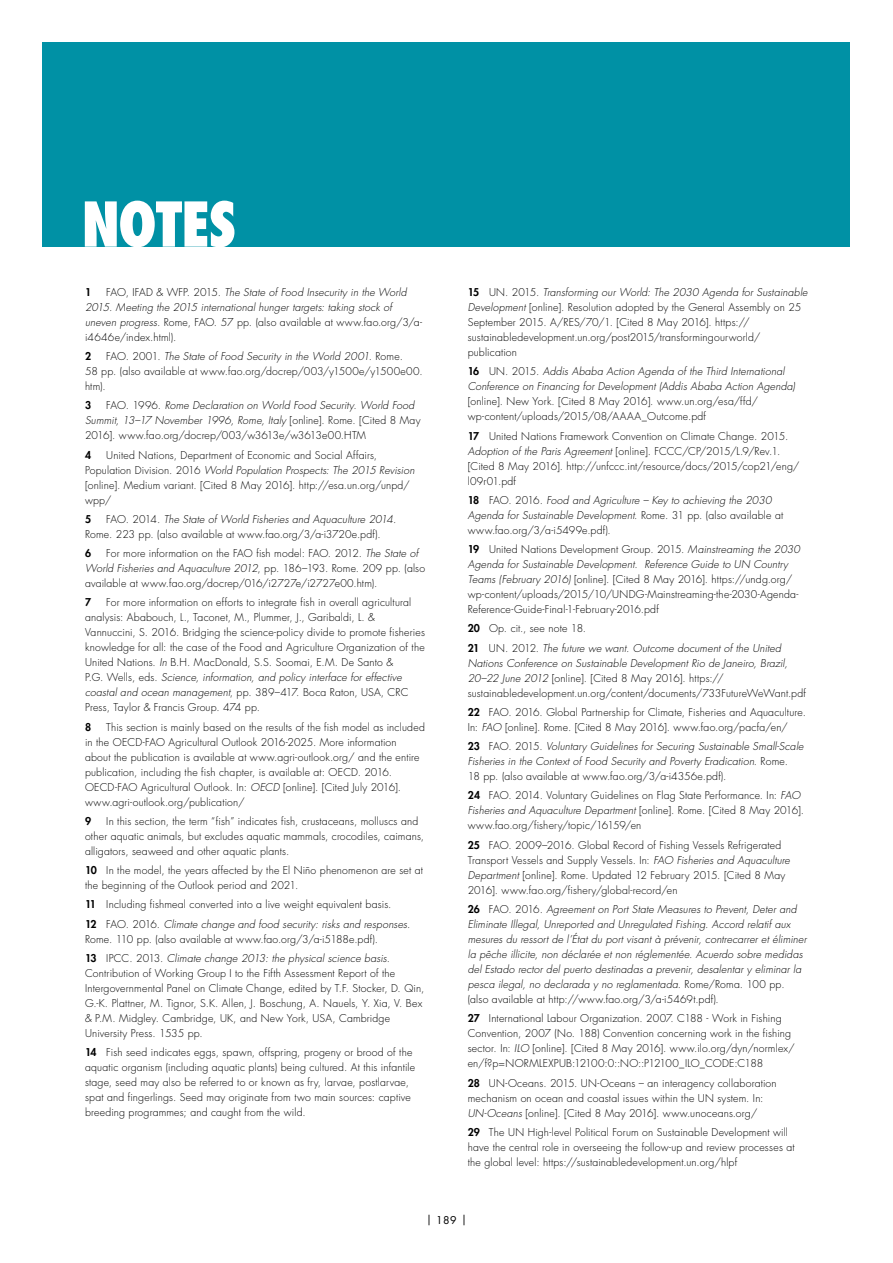
<style>
.page{position:relative;width:893px;height:1263px;background:#fff}
.page>*{position:absolute;margin:0;border:0;box-sizing:border-box;transform-origin:0 0}
.t1{font:800 condensed 60px "Futura Std";letter-spacing:-.04em;color:#fff}
.t2{font:300 10.5px/15px "Futura Std";letter-spacing:.015em;color:#000}
.t3{font:italic 300 10.5px/15px "Futura Std";letter-spacing:.015em;color:#000}
.t4{font:800 10.5px "Futura Std";color:#000}
.t5{font:10.5px "Futura Std";color:#000}
.s1{font-style:normal}
.s2{font-style:italic}
.s3{font-weight:800}
.s4{font-weight:800;font-style:normal}
</style>
<div class="page">
<div style="left:43px;top:43px;width:807px;height:204px;background:#0091a5"></div>
<h1 class="t1" style="left:81px;top:187px;width:157px">NOTES</h1>
<p class="t3" style="left:85px;top:285px;width:339px;text-indent:21px"><span class="s1">FAO, IFAD &amp; WFP. 2015.</span> The State of Food Insecurity in the World 2015. Meeting the 2015 international hunger targets: taking stock of uneven progress. <span class="s1">Rome, FAO. 57 pp. (also available at www.fao.org/3/a&shy;i4646e/index.html).</span></p>
<p class="t4" style="left:85px;top:349px;width:8px">2</p>
<p class="t4" style="left:85px;top:285px;width:8px">1</p>
<p class="t2" style="left:85px;top:349px;width:339px;text-indent:21px">FAO. 2001. <span class="s2">The State of Food Security in the World 2001</span>. Rome.<br>58 pp. (also available at www.fao.org/docrep/003/y1500e/y1500e00. htm).</p>
<p class="t4" style="left:85px;top:399px;width:8px">3</p>
<p class="t2" style="left:85px;top:398px;width:337px;text-indent:21px">FAO. 1996. <span class="s2">Rome Declaration on World Food Security. World Food<br>Summit, 13–17 November 1996, Rome, Italy</span> [online]. Rome. [Cited 8 May<br>2016]. www.fao.org/docrep/003/w3613e/w3613e00.HTM</p>
<p class="t4" style="left:85px;top:448px;width:8px">4</p>
<p class="t2" style="left:85px;top:447px;width:331px;text-indent:21px">United Nations, Department of Economic and Social Affairs, Population Division. 2016 <span class="s2">World Population Prospects: The 2015 Revision </span>[online]<span class="s2">.</span> Medium variant. [Cited 8 May 2016]. http://esa.un.org/unpd/ wpp/</p>
<p class="t4" style="left:85px;top:512px;width:8px">5</p>
<p class="t2" style="left:85px;top:512px;width:313px;text-indent:21px">FAO. 2014. <span class="s2">The State of World Fisheries and Aquaculture 2014</span>.<br>Rome. 223 pp. (also available at www.fao.org/3/a-i3720e.pdf).</p>
<p class="t4" style="left:85px;top:546px;width:8px">6</p>
<p class="t2" style="left:85px;top:546px;width:342px;text-indent:21px">For more information on the FAO fish model: FAO. 2012. <span class="s2">The State of<br>World Fisheries and Aquaculture 2012</span>, pp. 186–193. Rome. 209 pp. (also available at www.fao.org/docrep/016/i2727e/i2727e00.htm).</p>
<p class="t4" style="left:85px;top:596px;width:8px">7</p>
<p class="t2" style="left:85px;top:595px;width:341px;text-indent:21px">For more information on efforts to integrate fish in overall agricultural analysis: Ababouch, L., Taconet, M., Plummer, J., Garibaldi, L. &amp; Vannuccini, S. 2016. Bridging the science-policy divide to promote fisheries knowledge for all: the case of the Food and Agriculture Organization of the United Nations. <span class="s2">In</span> B.H. MacDonald, S.S. Soomai, E.M. De Santo &amp;<br>P.G. Wells, eds. <span class="s2">Science, information, and policy interface for effective coastal and ocean management</span>, pp. 389–417. Boca Raton, USA, CRC Press, Taylor &amp; Francis Group. 474 pp.</p>
<p class="t4" style="left:85px;top:720px;width:8px">8</p>
<p class="t2" style="left:85px;top:720px;width:341px;text-indent:21px">This section is mainly based on the results of the fish model as included in the OECD-FAO Agricultural Outlook 2016-2025. More information<br>about the publication is available at www.agri-outlook.org/ and the entire publication, including the fish chapter, is available at: OECD. 2016.<br>OECD-FAO Agricultural Outlook. In: <span class="s2">OECD</span> [online]. [Cited July 2016]. www.agri-outlook.org/publication/</p>
<p class="t4" style="left:85px;top:814px;width:8px">9</p>
<p class="t2" style="left:85px;top:814px;width:341px;text-indent:21px">In this section, the term “fish” indicates fish, crustaceans, molluscs and other aquatic animals, but excludes aquatic mammals, crocodiles, caimans, alligators, seaweed and other aquatic plants.</p>
<p class="t2" style="left:85px;top:863px;width:339px"><span class="s3">10</span> In the model, the years affected by the El Niño phenomenon are set at the beginning of the Outlook period and 2021.</p>
<p class="t2" style="left:85px;top:895px;width:327px;line-height:19.2px"><span class="s3">11</span> Including fishmeal converted into a live weight equivalent basis.<br><span class="s3">12</span> FAO. 2016. <span class="s2">Climate change and food security: risks and responses</span>.</p>
<p class="t2" style="left:85px;top:930px;width:307px;line-height:19.2px">Rome. 110 pp. (also available at www.fao.org/3/a-i5188e.pdf).<br><span class="s3">13</span> IPCC. 2013. <span class="s2">Climate change 2013: the physical science basis</span>.</p>
<p class="t2" style="left:85px;top:966px;width:341px">Contribution of Working Group I to the Fifth Assessment Report of the Intergovernmental Panel on Climate Change, edited by T.F. Stocker, D. Qin, G.-K. Plattner, M. Tignor, S.K. Allen, J. Boschung, A. Nauels, Y. Xia, V. Bex &amp; P.M. Midgley. Cambridge, UK, and New York, USA, Cambridge University Press. 1535 pp.</p>
<p class="t2" style="left:85px;top:1045px;width:332px"><span class="s3">14</span> Fish seed indicates eggs, spawn, offspring, progeny or brood of the aquatic organism (including aquatic plants) being cultured. At this infantile stage, seed may also be referred to or known as fry, larvae, postlarvae, spat and fingerlings. Seed may originate from two main sources: captive breeding programmes; and caught from the wild.</p>
<p class="t2" style="left:468px;top:285px;width:341px"><span class="s3">15</span> UN. 2015. <span class="s2">Transforming our World: The 2030 Agenda for Sustainable Development</span> [online]. Resolution adopted by the General Assembly on 25<br>September 2015. A/RES/70/1. [Cited 8 May 2016]. https:// sustainabledevelopment.un.org/post2015/transformingourworld/ publication</p>
<p class="t3" style="left:468px;top:364px;width:329px"><span class="s4">16</span> <span class="s1">UN. 2015.</span> Addis Ababa Action Agenda of the Third International<br>Conference on Financing for Development (Addis Ababa Action Agenda)</p>
<p class="t2" style="left:468px;top:394px;width:292px">[online]. New York. [Cited 8 May 2016]. www.un.org/esa/ffd/ wp-content/uploads/2015/08/AAAA_Outcome.pdf</p>
<p class="t2" style="left:468px;top:428px;width:333px"><span class="s3">17</span> United Nations Framework Convention on Climate Change. 2015.<br><span class="s2">Adoption of the Paris Agreement</span> [online]. FCCC/CP/2015/L.9/Rev.1. [Cited 8 May 2016]. http://unfccc.int/resource/docs/2015/cop21/eng/ l09r01.pdf</p>
<p class="t3" style="left:468px;top:493px;width:317px"><span class="s4">18</span> <span class="s1">FAO. 2016.</span> Food and Agriculture – Key to achieving the 2030<br>Agenda for Sustainable Development<span class="s1">. Rome. 31 pp. (also available at www.fao.org/3/a-i5499e.pdf).</span></p>
<p class="t2" style="left:468px;top:542px;width:334px"><span class="s3">19</span> United Nations Development Group. 2015. <span class="s2">Mainstreaming the 2030<br>Agenda for Sustainable Development. Reference Guide to UN Country Teams (February 2016)</span> [online]. [Cited 8 May 2016]. https://undg.org/ wp-content/uploads/2015/10/UNDG-Mainstreaming-the-2030-Agenda-Reference-Guide-Final-1-February-2016.pdf</p>
<p class="t3" style="left:468px;top:619px;width:315px;line-height:19.2px"><span class="s4">20</span> <span class="s1">Op. cit., see note 18.<br></span><span class="s4">21</span> <span class="s1">UN. 2012.</span> The future we want. Outcome document of the United</p>
<p class="t2" style="left:468px;top:656px;width:340px"><span class="s2">Nations Conference on Sustainable Development Rio de Janeiro, Brazil,<br>20–22 June 2012</span> [online]. [Cited 8 May 2016]. https:// sustainabledevelopment.un.org/content/documents/733FutureWeWant.pdf</p>
<p class="t2" style="left:468px;top:705px;width:340px"><span class="s3">22</span> FAO. 2016. Global Partnership for Climate, Fisheries and Aquaculture.<br>In: <span class="s2">FAO</span> [online]. Rome. [Cited 8 May 2016]. www.fao.org/pacfa/en/</p>
<p class="t3" style="left:468px;top:739px;width:337px"><span class="s4">23</span> <span class="s1">FAO. 2015.</span> Voluntary Guidelines for Securing Sustainable Small-Scale<br>Fisheries in the Context of Food Security and Poverty Eradication<span class="s1">. Rome.<br>18 pp. (also available at www.fao.org/3/a-i4356e.pdf).</span></p>
<p class="t2" style="left:468px;top:788px;width:338px"><span class="s3">24</span> FAO. 2014. Voluntary Guidelines on Flag State Performance. In: <span class="s2">FAO<br>Fisheries and Aquaculture Department</span> [online]. Rome. [Cited 8 May 2016]. www.fao.org/fishery/topic/16159/en</p>
<p class="t2" style="left:468px;top:838px;width:324px"><span class="s3">25</span> FAO. 2009–2016. Global Record of Fishing Vessels Refrigerated Transport Vessels and Supply Vessels. In: <span class="s2">FAO Fisheries and Aquaculture Department</span> [online]. Rome. Updated 12 February 2015. [Cited 8 May 2016]. www.fao.org/fishery/global-record/en</p>
<p class="t3" style="left:468px;top:902px;width:340px"><span class="s4">26</span> <span class="s1">FAO. 2016.</span> Agreement on Port State Measures to Prevent, Deter and Eliminate Illegal, Unreported and Unregulated Fishing. Accord relatif aux mesures du ressort de l’État du port visant à prévenir, contrecarrer et éliminer la pêche illicite, non déclarée et non réglementée. Acuerdo sobre medidas del Estado rector del puerto destinadas a prevenir, desalentar y eliminar la pesca ilegal, no declarada y no reglamentada<span class="s1">. Rome/Roma. 100 pp. (also available at http://www.fao.org/3/a-i5469t.pdf).</span></p>
<p class="t2" style="left:468px;top:1011px;width:329px"><span class="s3">27</span> International Labour Organization. 2007. C188 - Work in Fishing Convention, 2007 (No. 188) Convention concerning work in the fishing sector. In: <span class="s2">ILO</span> [online]. [Cited 8 May 2016]. www.ilo.org/dyn/normlex/ en/f?p=NORMLEXPUB:12100:0::NO::P12100_ILO_CODE:C188</p>
<p class="t2" style="left:468px;top:1075px;width:311px"><span class="s3">28</span> UN-Oceans. 2015. UN-Oceans – an interagency collaboration mechanism on ocean and coastal issues within the UN system. In:<br><span class="s2">UN-Oceans</span> [online]. [Cited 8 May 2016]. www.unoceans.org/</p>
<p class="t2" style="left:468px;top:1125px;width:328px"><span class="s3">29</span> The UN High-level Political Forum on Sustainable Development will have the central role in overseeing the follow-up and review processes at the global level: https://sustainabledevelopment.un.org/hlpf</p>
<p class="t5" style="left:426px;top:1214px;width:42px">| 189 |</p>
</div>
